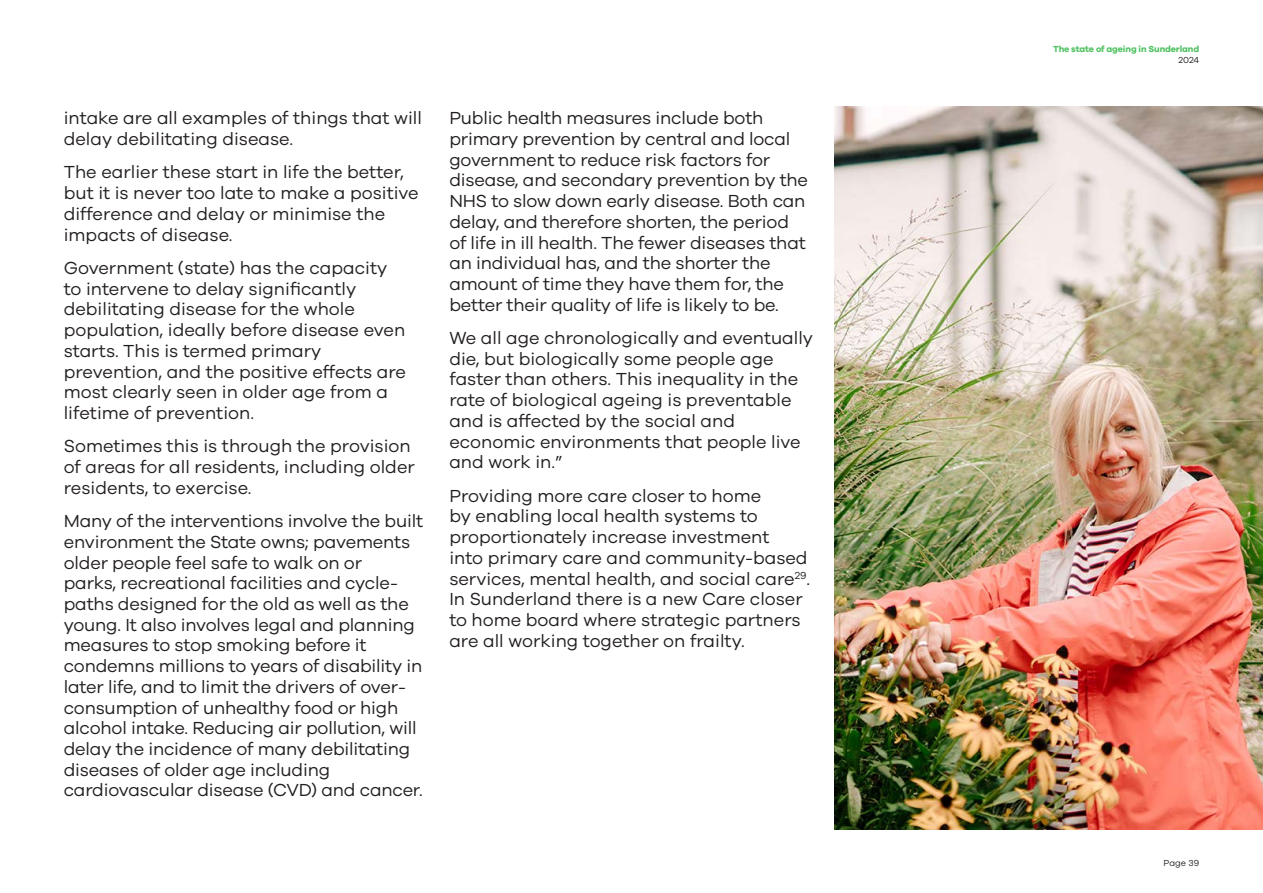
<style>
.page{position:relative;width:1263px;height:893px;background:#fff}
.page>*{position:absolute;margin:0;border:0;box-sizing:border-box;transform-origin:0 0}
.Body{font:18px/20.7px "Galano Grotesque";letter-spacing:-.01em;color:#231f20}
.t1{font:700 9px "Galano Grotesque";letter-spacing:-.01em;color:#51c262}
.t2{font:9px "Galano Grotesque";color:#231f20}
</style>
<div class="page">
<img style="left:835px;top:106px;width:428px;height:723px">
<p class="Body" style="left:64px;top:107px;width:360px">intake are all examples of things that will delay debilitating disease.</p>
<p class="Body" style="left:64px;top:161px;width:356px">The earlier these start in life the better, but it is never too late to make a positive difference and delay or minimise the impacts of disease.</p>
<p class="Body" style="left:64px;top:257px;width:344px">Government (state) has the capacity to intervene to delay significantly debilitating disease for the whole population, ideally before disease even starts. This is termed primary prevention, and the positive effects are most clearly seen in older age from a lifetime of prevention.</p>
<p class="Body" style="left:64px;top:435px;width:353px">Sometimes this is through the provision of areas for all residents, including older residents, to exercise.</p>
<p class="Body" style="left:64px;top:510px;width:361px">Many of the interventions involve the built environment the State owns; pavements older people feel safe to walk on or<br>parks, recreational facilities and cycle&shy;paths designed for the old as well as the young. It also involves legal and planning measures to stop smoking before it condemns millions to years of disability in later life, and to limit the drivers of over&shy;consumption of unhealthy food or high alcohol intake. Reducing air pollution, will delay the incidence of many debilitating diseases of older age including cardiovascular disease (CVD) and cancer.</p>
<p class="Body" style="left:449px;top:107px;width:360px">Public health measures include both primary prevention by central and local government to reduce risk factors for disease, and secondary prevention by the NHS to slow down early disease. Both can delay, and therefore shorten, the period of life in ill health. The fewer diseases that an individual has, and the shorter the amount of time they have them for, the better their quality of life is likely to be.</p>
<p class="Body" style="left:449px;top:327px;width:365px">We all age chronologically and eventually die, but biologically some people age faster than others. This inequality in the rate of biological ageing is preventable and is affected by the social and economic environments that people live and work in.”</p>
<p class="Body" style="left:449px;top:485px;width:362px">Providing more care closer to home<br>by enabling local health systems to proportionately increase investment<br>into primary care and community-based services, mental health, and social care<sup>29</sup>.<br>In Sunderland there is a new Care closer to home board where strategic partners are all working together on frailty.</p>
<p class="t1" style="left:1053px;top:44px;width:148px">The state of ageing in Sunderland</p>
<p class="t2" style="left:1178px;top:55px;width:22px">2024</p>
<p class="t2" style="left:1163px;top:857px;width:37px">Page 39</p>
</div>
